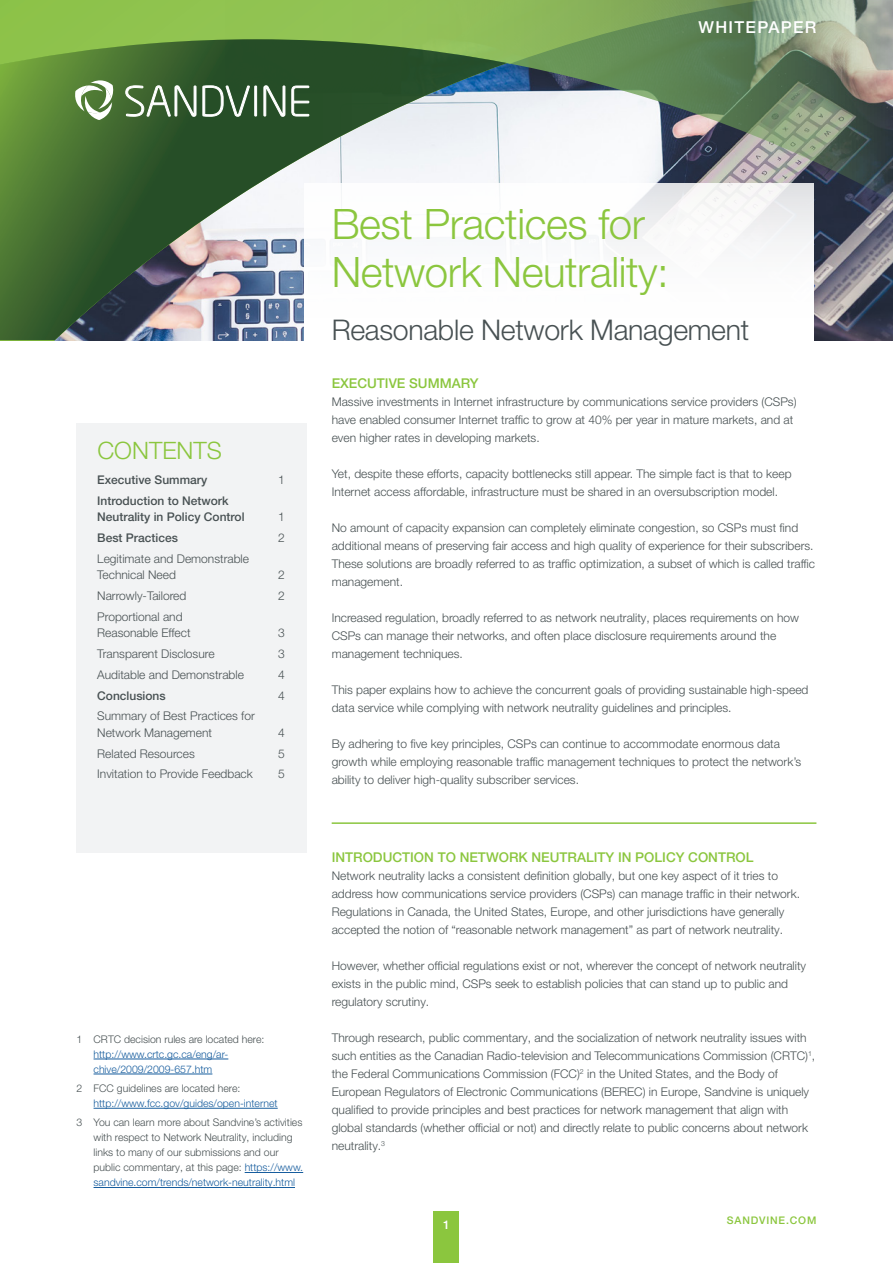
<style>
.page{position:relative;width:893px;height:1263px;background:#fff}
.page>*{position:absolute;margin:0;border:0;box-sizing:border-box;transform-origin:0 0}
.Main_header{font:300 42px/48px "Helvetica Neue LT Pro";letter-spacing:-.01em;color:#8bc63e}
.Main_header-2{font:300 28.5px "Helvetica Neue LT Pro";letter-spacing:-.01em;color:#485153}
.sidebar_header_CAPS{font:300 24px "Helvetica Neue LT Pro";color:#8bc63e}
.doc_type_top_title{font:500 16.5px "Helvetica Neue LT Pro";letter-spacing:.08em;color:#fff}
.body_subhead{font:500 13.5px "Helvetica Neue LT Pro";color:#8bc63e}
.body___paragraph{font:300 12px/18px "Helvetica Neue LT Pro";color:#485153}
.SB_Sidebar_subhead{font:300 12px/16.5px "Helvetica Neue LT Pro";color:#485153}
.SB_Sidebar_subhead-2{font:500 12px/16.5px "Helvetica Neue LT Pro";color:#485153}
.Figure_numbering_Wht{font:500 12px "Helvetica Neue LT Pro";color:#fff}
.Footnote{font:300 10.5px/15px "Helvetica Neue LT Pro";color:#485153}
.Footnote-2{font:300 10.5px/15px "Helvetica Neue LT Pro";color:#175d9e}
.t1{font:500 10.5px "Helvetica Neue LT Pro";letter-spacing:.08em;color:#8bc63e}
.s1{color:#485153}
.s2{color:#175d9e}
</style>
<div class="page">
<div style="left:434px;top:1212px;width:25px;height:51px;background:#8bc63e"></div>
<hr style="left:332px;top:822px;width:484px;height:2px;background:#8bc63e">
<hr style="left:94px;top:1059px;width:134px;height:1px;background:#175d9e">
<hr style="left:94px;top:1074px;width:118px;height:1px;background:#175d9e">
<hr style="left:94px;top:1108px;width:184px;height:1px;background:#175d9e">
<hr style="left:245px;top:1172px;width:58px;height:1px;background:#175d9e">
<hr style="left:94px;top:1187px;width:201px;height:1px;background:#175d9e">
<svg style="left:507px;top:53px;width:386px;height:287px"></svg>
<svg style="left:0;top:0;width:816px;height:67px;background:#81ac58"></svg>
<img style="left:816px;top:0;width:77px;height:53px">
<img style="left:0;top:39px;width:507px;height:301px">
<svg style="left:125px;top:85px;width:71px;height:33px"></svg>
<svg style="left:202px;top:85px;width:48px;height:32px"></svg>
<div style="left:255px;top:86px;width:2px;height:30px;border:1px solid #fff"></div>
<svg style="left:264px;top:85px;width:21px;height:32px"></svg>
<svg style="left:291px;top:86px;width:18px;height:30px"></svg>
<svg style="left:75px;top:80px;width:39px;height:40px"></svg>
<div style="left:77px;top:423px;width:230px;height:430px;background:#f2f3f4"></div>
<p class="doc_type_top_title" style="left:698px;top:17px;width:119px">WHITEPAPER</p>
<p class="sidebar_header_CAPS" style="left:97px;top:436px;width:126px">CONTENTS</p>
<p class="SB_Sidebar_subhead-2" style="left:97px;top:471px;width:112px">Executive Summary</p>
<p class="SB_Sidebar_subhead" style="left:278px;top:471px;width:8px">1</p>
<p class="SB_Sidebar_subhead-2" style="left:97px;top:492px;width:149px">Introduction to Network<br>Neutrality in Policy Control</p>
<p class="SB_Sidebar_subhead" style="left:278px;top:508px;width:8px">1</p>
<p class="SB_Sidebar_subhead-2" style="left:97px;top:529px;width:82px">Best Practices</p>
<p class="SB_Sidebar_subhead" style="left:278px;top:529px;width:8px">2</p>
<p class="SB_Sidebar_subhead" style="left:97px;top:550px;width:153px">Legitimate and Demonstrable<br>Technical Need</p>
<p class="SB_Sidebar_subhead" style="left:278px;top:566px;width:8px">2</p>
<p class="SB_Sidebar_subhead" style="left:97px;top:587px;width:91px">Narrowly-Tailored</p>
<p class="SB_Sidebar_subhead" style="left:278px;top:587px;width:8px">2</p>
<p class="SB_Sidebar_subhead" style="left:97px;top:608px;width:95px">Proportional and<br>Reasonable Effect</p>
<p class="SB_Sidebar_subhead" style="left:278px;top:624px;width:8px">3</p>
<p class="SB_Sidebar_subhead" style="left:97px;top:645px;width:119px">Transparent Disclosure</p>
<p class="SB_Sidebar_subhead" style="left:278px;top:645px;width:8px">3</p>
<p class="SB_Sidebar_subhead" style="left:97px;top:666px;width:148px">Auditable and Demonstrable</p>
<p class="SB_Sidebar_subhead" style="left:278px;top:666px;width:8px">4</p>
<p class="SB_Sidebar_subhead-2" style="left:97px;top:687px;width:70px">Conclusions</p>
<p class="SB_Sidebar_subhead" style="left:278px;top:687px;width:8px">4</p>
<p class="SB_Sidebar_subhead" style="left:97px;top:707px;width:159px">Summary of Best Practices for<br>Network Management</p>
<p class="SB_Sidebar_subhead" style="left:278px;top:724px;width:8px">4</p>
<p class="SB_Sidebar_subhead" style="left:97px;top:745px;width:99px">Related Resources</p>
<p class="SB_Sidebar_subhead" style="left:278px;top:745px;width:8px">5</p>
<p class="SB_Sidebar_subhead" style="left:97px;top:765px;width:157px">Invitation to Provide Feedback</p>
<p class="SB_Sidebar_subhead" style="left:278px;top:765px;width:8px">5</p>
<p class="Footnote-2" style="left:94px;top:1031px;width:172px;text-indent:-17px"><span class="s1">1 CRTC decision rules are located here: </span>http://www.crtc.gc.ca/eng/ar&shy;chive/2009/2009-657.htm</p>
<p class="Footnote-2" style="left:94px;top:1081px;width:186px;text-indent:-17px"><span class="s1">2 FCC guidelines are located here: </span>http://www.fcc.gov/guides/open-internet</p>
<p class="Footnote" style="left:94px;top:1115px;width:211px;text-indent:-17px">3 You can learn more about Sandvine’s activities with respect to Network Neutrality, including links to many of our submissions and our public commentary, at this page: <span class="s2">https://www. sandvine.com/trends/network-neutrality.html</span></p>
<p class="Main_header" style="left:332px;top:199px;width:339px">Best Practices for<br>Network Neutrality:</p>
<p class="Main_header-2" style="left:332px;top:313px;width:419px">Reasonable Network Management</p>
<p class="body_subhead" style="left:332px;top:375px;width:148px">EXECUTIVE SUMMARY</p>
<p class="body___paragraph" style="left:332px;top:393px;width:466px">Massive investments in Internet infrastructure by communications service providers (CSPs) have enabled consumer Internet traffic to grow at 40% per year in mature markets, and at even higher rates in developing markets.</p>
<p class="body___paragraph" style="left:332px;top:465px;width:461px">Yet, despite these efforts, capacity bottlenecks still appear. The simple fact is that to keep<br>Internet access affordable, infrastructure must be shared in an oversubscription model.</p>
<p class="body___paragraph" style="left:332px;top:519px;width:485px">No amount of capacity expansion can completely eliminate congestion, so CSPs must find additional means of preserving fair access and high quality of experience for their subscribers.<br>These solutions are broadly referred to as traffic optimization, a subset of which is called traffic management.</p>
<p class="body___paragraph" style="left:332px;top:609px;width:469px">Increased regulation, broadly referred to as network neutrality, places requirements on how<br>CSPs can manage their networks, and often place disclosure requirements around the management techniques.</p>
<p class="body___paragraph" style="left:332px;top:681px;width:478px">This paper explains how to achieve the concurrent goals of providing sustainable high-speed data service while complying with network neutrality guidelines and principles.</p>
<p class="body___paragraph" style="left:332px;top:735px;width:471px">By adhering to five key principles, CSPs can continue to accommodate enormous data growth while employing reasonable traffic management techniques to protect the network’s ability to deliver high-quality subscriber services.</p>
<p class="body_subhead" style="left:332px;top:849px;width:423px">INTRODUCTION TO NETWORK NEUTRALITY IN POLICY CONTROL</p>
<p class="body___paragraph" style="left:332px;top:867px;width:470px">Network neutrality lacks a consistent definition globally, but one key aspect of it tries to address how communications service providers (CSPs) can manage traffic in their network.<br>Regulations in Canada, the United States, Europe, and other jurisdictions have generally accepted the notion of “reasonable network management” as part of network neutrality.</p>
<p class="body___paragraph" style="left:332px;top:957px;width:476px">However, whether official regulations exist or not, wherever the concept of network neutrality exists in the public mind, CSPs seek to establish policies that can stand up to public and regulatory scrutiny.</p>
<p class="body___paragraph" style="left:332px;top:1029px;width:485px">Through research, public commentary, and the socialization of network neutrality issues with such entities as the Canadian Radio-television and Telecommunications Commission (CRTC)<sup>1</sup>, the Federal Communications Commission (FCC)<sup>2</sup> in the United States, and the Body of European Regulators of Electronic Communications (BEREC) in Europe, Sandvine is uniquely qualified to provide principles and best practices for network management that align with global standards (whether official or not) and directly relate to public concerns about network neutrality.<sup>3</sup></p>
<p class="Figure_numbering_Wht" style="left:443px;top:1217px;width:8px">1</p>
<p class="t1" style="left:727px;top:1214px;width:91px">SANDVINE.COM</p>
</div>
